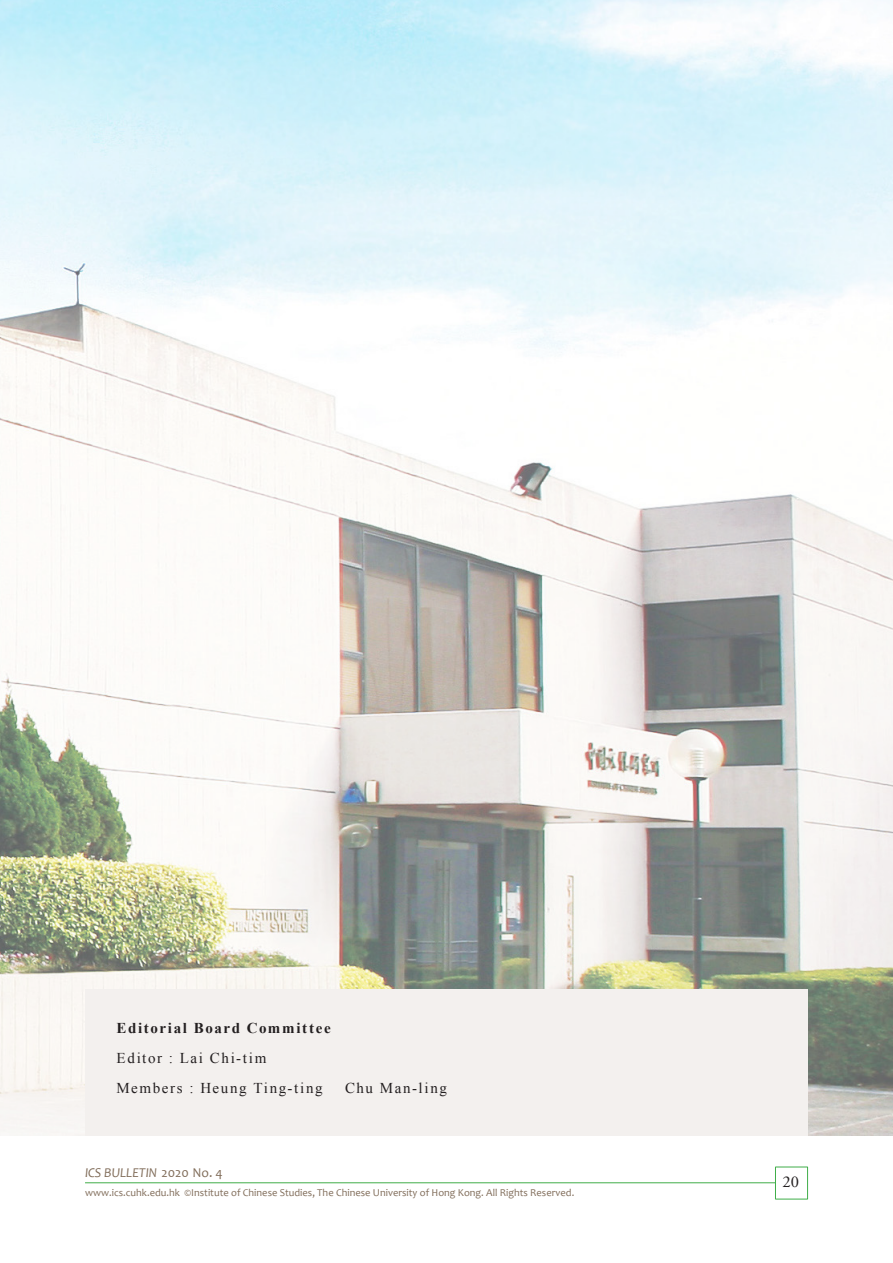
<style>
.page{position:relative;width:893px;height:1263px;background:#fff}
.page>*{position:absolute;margin:0;border:0;box-sizing:border-box;transform-origin:0 0}
.page_no{font:16.5px "Adobe Garamond Pro";color:#231f20}
.c_EdBoard_tab{font:15px "Times New Roman";letter-spacing:.11em;color:#231f20}
.c_EdBoard_tab-2{font:700 15px "Times New Roman";letter-spacing:.105em;color:#231f20}
.t1{font:italic 13.5px "Candara";color:#816d5a}
.t2{font:10.5px "Candara";color:#816d5a}
.s1{font-style:normal}
</style>
<div class="page">
<img style="left:0;top:0;width:893px;height:1136px">
<div style="left:775px;top:1166px;width:33px;height:33px;background:#fff;border:1px solid #40ae49"></div>
<hr style="left:85px;top:1182px;width:690px;height:1px;background:#40ae49">
<div style="left:85px;top:989px;width:722px;height:146px;background:#f3f0ee"></div>
<p class="c_EdBoard_tab-2" style="left:117px;top:1017px;width:216px">Editorial Board Committee</p>
<p class="c_EdBoard_tab" style="left:117px;top:1047px;width:151px">Editor : Lai Chi-tim</p>
<p class="c_EdBoard_tab" style="left:117px;top:1077px;width:207px">Members : Heung Ting-ting</p>
<p class="c_EdBoard_tab" style="left:345px;top:1077px;width:103px">Chu Man-ling</p>
<p class="t1" style="left:85px;top:1164px;width:139px">ICS BULLETIN <span class="s1">2020 No. 4</span></p>
<p class="t2" style="left:85px;top:1186px;width:491px">www.ics.cuhk.edu.hk ©Institute of Chinese Studies, The Chinese University of Hong Kong. All Rights Reserved.</p>
<p class="page_no" style="left:782px;top:1172px;width:18px">20</p>
</div>
